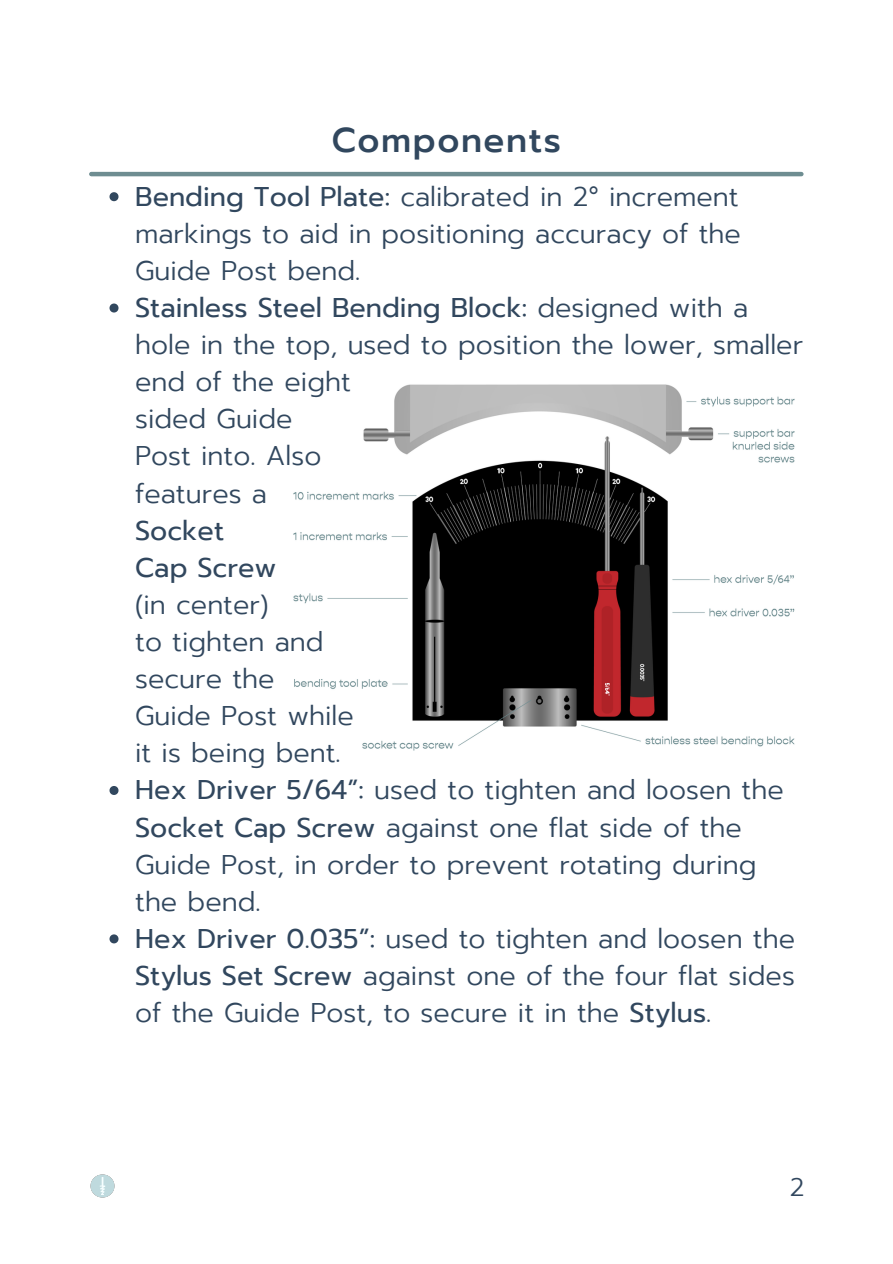
<style>
.page{position:relative;width:893px;height:1264px;background:#fff}
.page>*{position:absolute;margin:0;border:0;box-sizing:border-box;transform-origin:0 0}
.t1{font:500 34.5px "Prompt";letter-spacing:.045em;color:#31475e}
.t2{font:300 27px/37px "Prompt";color:#31475e;text-align:justify}
.t3{font:27px "Prompt";color:#31475e}
.t4{font:300 25.35px "Prompt";color:#31475e}
.s1{font-weight:400}
</style>
<div class="page">
<img style="left:293px;top:384px;width:502px;height:367px">
<svg style="left:109px;top:192px;width:9px;height:9px"></svg>
<svg style="left:109px;top:303px;width:9px;height:9px"></svg>
<svg style="left:109px;top:786px;width:9px;height:9px"></svg>
<svg style="left:109px;top:934px;width:9px;height:9px"></svg>
<img style="left:90px;top:1174px;width:25px;height:24px">
<hr style="left:91px;top:172px;width:710px;height:4px;background:#6e8d91">
<p class="t1" style="left:332px;top:114px;width:231px">Components</p>
<p class="t2" style="left:135px;top:178px;width:607px"><span class="s1">Bending Tool Plate:</span> calibrated in 2° increment markings to aid in positioning accuracy of the Guide Post bend.</p>
<p class="t2" style="left:135px;top:289px;width:669px;text-align:left"><span class="s1">Stainless Steel Bending Block:</span> designed with a hole in the top, used to position the lower, smaller end of the eight</p>
<p class="t2" style="left:135px;top:401px;width:159px">sided Guide</p>
<p class="t2" style="left:135px;top:438px;width:188px">Post into. Also</p>
<p class="t2" style="left:135px;top:475px;width:133px">features a</p>
<p class="t3" style="left:135px;top:510px;width:90px">Socket</p>
<p class="t3" style="left:135px;top:547px;width:143px">Cap Screw</p>
<p class="t2" style="left:135px;top:586px;width:135px">(in center)</p>
<p class="t2" style="left:135px;top:623px;width:190px">to tighten and</p>
<p class="t2" style="left:135px;top:660px;width:141px">secure the</p>
<p class="t2" style="left:135px;top:697px;width:220px">Guide Post while</p>
<p class="t2" style="left:135px;top:734px;width:207px">it is being bent.</p>
<p class="t2" style="left:135px;top:772px;width:650px;text-align:left"><span class="s1">Hex Driver 5/64”:</span> used to tighten and loosen the <span class="s1">Socket Cap Screw</span> against one flat side of the Guide Post, in order to prevent rotating during the bend.</p>
<p class="t2" style="left:135px;top:920px;width:661px"><span class="s1">Hex Driver 0.035”:</span> used to tighten and loosen the <span class="s1">Stylus Set Screw</span> against one of the four flat sides of the Guide Post, to secure it in the <span class="s1">Stylus</span>.</p>
<p class="t4" style="left:789px;top:1168px;width:16px">2</p>
</div>
